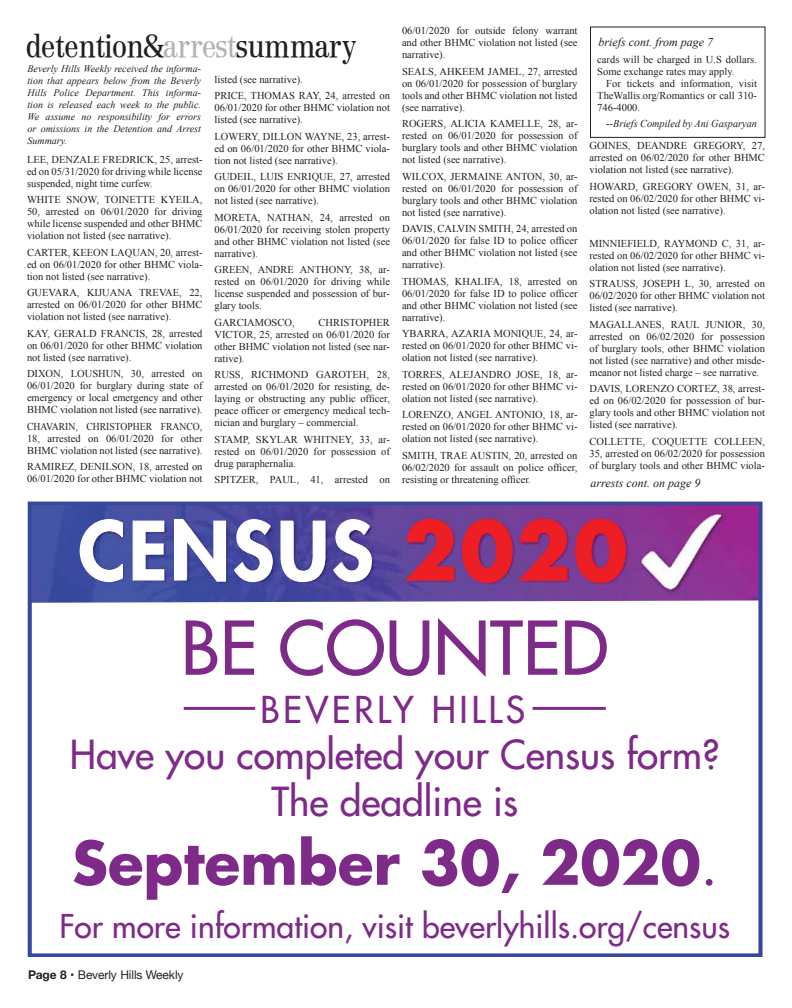
<style>
.page{position:relative;width:792px;height:1008px;background:#fff}
.page>*{position:absolute;margin:0;border:0;box-sizing:border-box;transform-origin:0 0}
.t1{font:800 77.9px "Futura Std";letter-spacing:.045em;color:#fff}
.t2{font:500 72px "Futura Std";color:#7e2a89}
.t3{font:700 58.5px "Futura Std";color:#7e2a89}
.t4{font:500 39px/47.2px "Futura Std";color:#7e2a89;text-align:center}
.t5{font:500 36.1px "Futura Std";letter-spacing:.095em;color:#7e2a89}
.t6{font:500 31.9px "Futura Std";color:#7e2a89}
.t7{font:31px "Century Reprise SSK";color:#231f20;scale:.89 1}
.t8{font:italic 12px "Times New Roman";color:#231f20}
.t9{font:12px "Helvetica Neue";letter-spacing:-.01em;color:#231f20}
.t10{font:10.5px/12px "Times New Roman";color:#231f20;text-align:justify}
.t11{font:10.5px/12px "Times New Roman";color:#231f20;text-align:justify;scale:.92 1}
.t12{font:italic 10.5px "Times New Roman";color:#231f20}
.t13{font:italic 10px/12px "Times New Roman";color:#231f20;text-align:justify}
.s1{color:#b3b3b3}
.s2{font-weight:700;color:#ed1e24}
.s3{font-weight:500}
.s4{font-weight:700}
</style>
<div class="page">
<img style="left:33px;top:506px;width:724px;height:97px">
<hr style="left:533px;top:707px;width:73px;height:3px;background:#7e2a89">
<hr style="left:184px;top:707px;width:71px;height:3px;background:#7e2a89">
<div style="left:28px;top:501px;width:734px;height:456px;border:4px solid #36489e"></div>
<div style="left:590px;top:27px;width:175px;height:111px;border:1px solid #231f20"></div>
<h3 class="t7" style="left:27px;top:27px;width:372px">detention&amp;<span class="s1">arrest</span>summary</h3>
<p class="t13" style="left:28px;top:62px;width:175px">Beverly Hills Weekly received the informa&shy;tion that appears below from the Beverly Hills Police Department. This informa&shy;tion is released each week to the public.<br>We assume no responsibility for errors or omissions in the Detention and Arrest Summary.</p>
<p class="t10" style="left:27px;top:153px;width:177px">LEE, DENZALE FREDRICK, 25, arrest&shy;ed on 05/31/2020 for driving while license suspended, night time curfew.</p>
<p class="t10" style="left:27px;top:194px;width:177px">WHITE SNOW, TOINETTE KYEILA, 50, arrested on 06/01/2020 for driving while license suspended and other BHMC violation not listed (see narrative).</p>
<p class="t10" style="left:27px;top:246px;width:177px">CARTER, KEEON LAQUAN, 20, arrest&shy;ed on 06/01/2020 for other BHMC viola&shy;tion not listed (see narrative).</p>
<p class="t10" style="left:27px;top:287px;width:177px">GUEVARA, KIJUANA TREVAE, 22, arrested on 06/01/2020 for other BHMC violation not listed (see narrative).</p>
<p class="t10" style="left:27px;top:327px;width:177px">KAY, GERALD FRANCIS, 28, arrested on 06/01/2020 for other BHMC violation not listed (see narrative).</p>
<p class="t10" style="left:27px;top:368px;width:177px">DIXON, LOUSHUN, 30, arrested on 06/01/2020 for burglary during state of emergency or local emergency and other BHMC violation not listed (see narrative).</p>
<p class="t11" style="left:27px;top:420px;width:192px">CHAVARIN, CHRISTOPHER FRANCO, 18, arrested on 06/01/2020 for other BHMC violation not listed (see narrative).</p>
<p class="t10" style="left:27px;top:461px;width:177px">RAMIREZ, DENILSON, 18, arrested on<br>06/01/2020 for other BHMC violation not</p>
<p class="t10" style="left:215px;top:71px;width:177px;line-height:16.5px">listed (see narrative).<br>PRICE, THOMAS RAY, 24, arrested on</p>
<p class="t10" style="left:215px;top:101px;width:177px">06/01/2020 for other BHMC violation not listed (see narrative).</p>
<p class="t10" style="left:215px;top:130px;width:177px">LOWERY, DILLON WAYNE, 23, arrest&shy;ed on 06/01/2020 for other BHMC viola&shy;tion not listed (see narrative).</p>
<p class="t10" style="left:215px;top:170px;width:177px">GUDEIL, LUIS ENRIQUE, 27, arrested on 06/01/2020 for other BHMC violation not listed (see narrative).</p>
<p class="t10" style="left:215px;top:211px;width:177px">MORETA, NATHAN, 24, arrested on 06/01/2020 for receiving stolen property and other BHMC violation not listed (see narrative).</p>
<p class="t10" style="left:215px;top:263px;width:177px">GREEN, ANDRE ANTHONY, 38, ar&shy;rested on 06/01/2020 for driving while license suspended and possession of bur&shy;glary tools.</p>
<p class="t10" style="left:215px;top:316px;width:82px">GARCIAMOSCO,</p>
<p class="t10" style="left:215px;top:316px;width:177px;text-indent:104px">CHRISTOPHER VICTOR, 25, arrested on 06/01/2020 for other BHMC violation not listed (see nar&shy;rative).</p>
<p class="t10" style="left:215px;top:368px;width:177px">RUSS, RICHMOND GAROTEH, 28, arrested on 06/01/2020 for resisting, de&shy;laying or obstructing any public officer, peace officer or emergency medical tech&shy;nician and burglary – commercial.</p>
<p class="t10" style="left:215px;top:433px;width:177px">STAMP, SKYLAR WHITNEY, 33, ar&shy;rested on 06/01/2020 for possession of drug paraphernalia.</p>
<p class="t10" style="left:215px;top:473px;width:177px">SPITZER, PAUL, 41, arrested on</p>
<p class="t10" style="left:402px;top:25px;width:177px">06/01/2020 for outside felony warrant and other BHMC violation not listed (see narrative).</p>
<p class="t10" style="left:402px;top:65px;width:177px">SEALS, AHKEEM JAMEL, 27, arrested on 06/01/2020 for possession of burglary tools and other BHMC violation not listed (see narrative).</p>
<p class="t10" style="left:402px;top:118px;width:177px">ROGERS, ALICIA KAMELLE, 28, ar&shy;rested on 06/01/2020 for possession of burglary tools and other BHMC violation not listed (see narrative).</p>
<p class="t10" style="left:402px;top:170px;width:177px">WILCOX, JERMAINE ANTON, 30, ar&shy;rested on 06/01/2020 for possession of burglary tools and other BHMC violation not listed (see narrative).</p>
<p class="t10" style="left:402px;top:223px;width:177px">DAVIS, CALVIN SMITH, 24, arrested on 06/01/2020 for false ID to police officer and other BHMC violation not listed (see narrative).</p>
<p class="t10" style="left:402px;top:275px;width:177px">THOMAS, KHALIFA, 18, arrested on 06/01/2020 for false ID to police officer and other BHMC violation not listed (see narrative).</p>
<p class="t10" style="left:402px;top:328px;width:177px">YBARRA, AZARIA MONIQUE, 24, ar&shy;rested on 06/01/2020 for other BHMC vi&shy;olation not listed (see narrative).</p>
<p class="t10" style="left:402px;top:368px;width:177px">TORRES, ALEJANDRO JOSE, 18, ar&shy;rested on 06/01/2020 for other BHMC vi&shy;olation not listed (see narrative).</p>
<p class="t10" style="left:402px;top:409px;width:177px">LORENZO, ANGEL ANTONIO, 18, ar&shy;rested on 06/01/2020 for other BHMC vi&shy;olation not listed (see narrative).</p>
<p class="t10" style="left:402px;top:449px;width:177px">SMITH, TRAE AUSTIN, 20, arrested on 06/02/2020 for assault on police officer, resisting or threatening officer.</p>
<p class="t8" style="left:599px;top:33px;width:116px">briefs cont. from page 7</p>
<p class="t10" style="left:597px;top:53px;width:161px">cards will be charged in U.S dollars.<br>Some exchange rates may apply.</p>
<p class="t10" style="left:597px;top:77px;width:161px;text-indent:9px">For tickets and information, visit TheWallis.org/Romantics or call 310- 746-4000.</p>
<p class="t12" style="left:606px;top:117px;width:152px">--Briefs Compiled by Ani Gasparyan</p>
<p class="t10" style="left:589px;top:139px;width:177px">GOINES, DEANDRE GREGORY, 27, arrested on 06/02/2020 for other BHMC violation not listed (see narrative).</p>
<p class="t10" style="left:589px;top:180px;width:177px">HOWARD, GREGORY OWEN, 31, ar&shy;rested on 06/02/2020 for other BHMC vi&shy;olation not listed (see narrative).</p>
<p class="t10" style="left:589px;top:237px;width:177px">MINNIEFIELD, RAYMOND C, 31, ar&shy;rested on 06/02/2020 for other BHMC vi&shy;olation not listed (see narrative).</p>
<p class="t10" style="left:589px;top:277px;width:177px">STRAUSS, JOSEPH L, 30, arrested on 06/02/2020 for other BHMC violation not listed (see narrative).</p>
<p class="t10" style="left:589px;top:318px;width:177px">MAGALLANES, RAUL JUNIOR, 30, arrested on 06/02/2020 for possession of burglary tools, other BHMC violation not listed (see narrative) and other misde&shy;meanor not listed charge – see narrative.</p>
<p class="t10" style="left:589px;top:382px;width:177px">DAVIS, LORENZO CORTEZ, 38, arrest&shy;ed on 06/02/2020 for possession of bur&shy;glary tools and other BHMC violation not listed (see narrative).</p>
<p class="t10" style="left:589px;top:435px;width:177px">COLLETTE, COQUETTE COLLEEN, 35, arrested on 06/02/2020 for possession of burglary tools and other BHMC viola-</p>
<p class="t8" style="left:590px;top:475px;width:111px">arrests cont. on page 9</p>
<h1 class="t1" style="left:79px;top:502px;width:550px">CENSUS <span class="s2">2020</span></h1>
<h2 class="t2" style="left:181px;top:603px;width:429px">BE COUNTED</h2>
<h3 class="t5" style="left:260px;top:687px;width:266px">BEVERLY HILLS</h3>
<h3 class="t4" style="left:70px;top:731px;width:651px">Have you completed your Census form?<br>The deadline is</h3>
<h3 class="t3" style="left:72px;top:824px;width:647px">September 30, 2020<span class="s3">.</span></h3>
<h3 class="t6" style="left:59px;top:906px;width:672px">For more information, visit beverlyhills.org/census</h3>
<p class="t9" style="left:28px;top:966px;width:157px"><span class="s4">Page 8 •</span> Beverly Hills Weekly</p>
</div>
